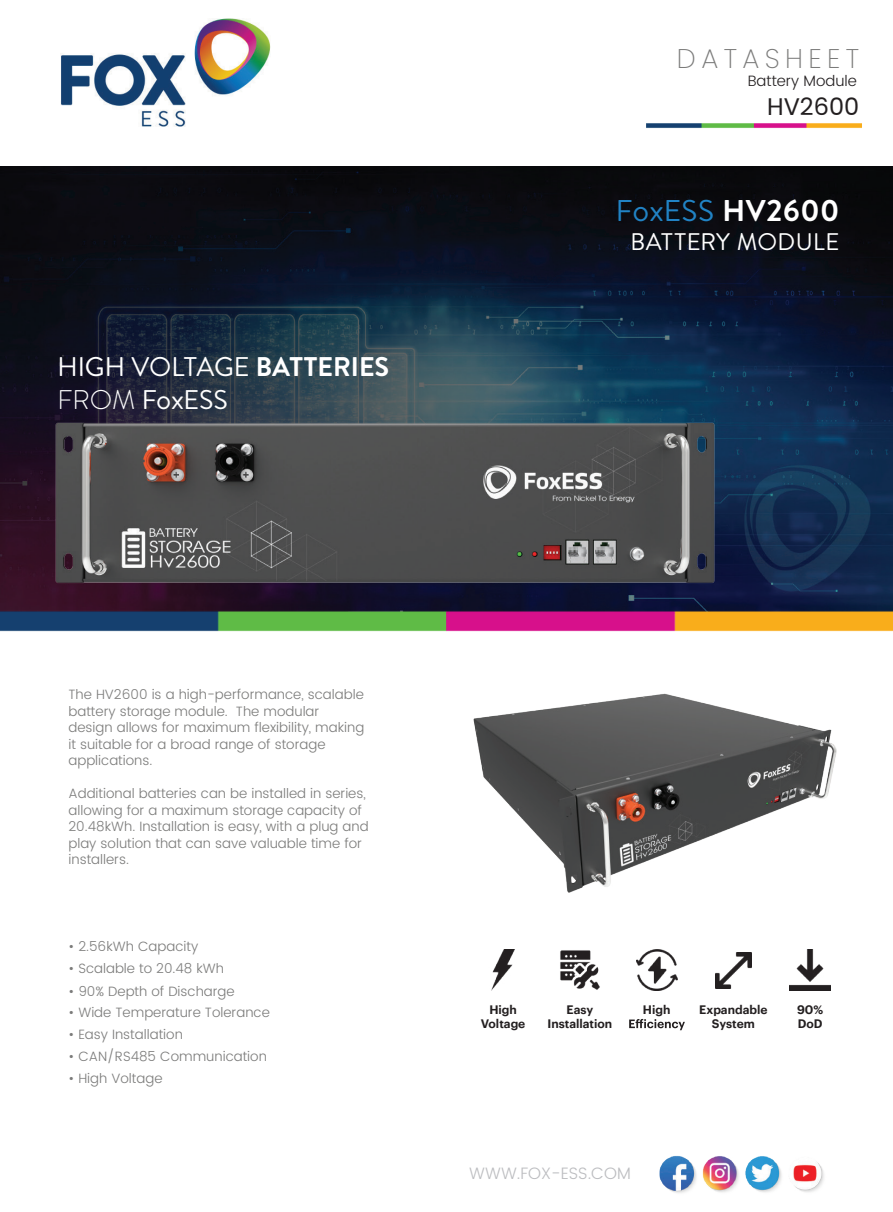
<style>
.page{position:relative;width:893px;height:1212px;background:#fff}
.page>*{position:absolute;margin:0;border:0;box-sizing:border-box;transform-origin:0 0}
.t1{font:30px "Brandon Text";letter-spacing:.005em;color:#2183c5}
.t2{font:27px/32.4px "Brandon Text";letter-spacing:-.005em;color:#fff}
.t3{font:200 27px "Poppins";letter-spacing:.2em;color:#7b7b7a}
.t4{font:24px "Brandon Text";letter-spacing:.01em;color:#fff}
.t5{font:24px "Poppins";color:#231f20}
.t6{font:300 16.5px "Poppins";color:#bcbdc0}
.t7{font:300 15px "Poppins";color:#231f20}
.t8{font:300 13.5px/16.5px "Poppins";color:#7b7b7a}
.t9{font:600 12px/14.4px "Graphik";color:#231f20;text-align:center}
.s1{font-weight:700}
.s2{font-weight:300}
.s3{font-weight:700;color:#fff}
</style>
<div class="page">
<img style="left:473px;top:693px;width:364px;height:200px">
<img style="left:0;top:167px;width:893px;height:425px">
<img style="left:491px;top:950px;width:24px;height:41px">
<img style="left:790px;top:950px;width:41px;height:41px">
<img style="left:715px;top:952px;width:36px;height:36px">
<img style="left:560px;top:950px;width:40px;height:40px">
<img style="left:636px;top:950px;width:41px;height:41px">
<svg style="left:629px;top:1019px;width:56px;height:11px"></svg>
<img style="left:61px;top:19px;width:209px;height:107px">
<img style="left:0;top:592px;width:893px;height:40px">
<img style="left:659px;top:1155px;width:165px;height:38px">
<img style="left:646px;top:123px;width:216px;height:5px">
<img style="left:0;top:399px;width:795px;height:207px">
<h2 class="t2" style="left:57px;top:350px;width:333px">HIGH VOLTAGE <span class="s1">BATTERIES<br></span><span class="s2">FROM</span> FoxESS</h2>
<h2 class="t3" style="left:677px;top:43px;width:184px">DATASHEET</h2>
<p class="t7" style="left:748px;top:70px;width:111px">Battery Module</p>
<h3 class="t5" style="left:767px;top:93px;width:93px">HV2600</h3>
<h1 class="t1" style="left:616px;top:190px;width:225px">FoxESS <span class="s3">HV2600</span></h1>
<h3 class="t4" style="left:631px;top:225px;width:210px">BATTERY MODULE</h3>
<p class="t8" style="left:68px;top:687px;width:297px">The HV2600 is a high-performance, scalable battery storage module. The modular design allows for maximum flexibility, making it suitable for a broad range of storage applications.</p>
<p class="t8" style="left:68px;top:786px;width:302px">Additional batteries can be installed in series, allowing for a maximum storage capacity of 20.48kWh. Installation is easy, with a plug and play solution that can save valuable time for installers.</p>
<p class="t8" style="left:68px;top:938px;width:131px">• 2.56kWh Capacity</p>
<p class="t8" style="left:68px;top:960px;width:157px">• Scalable to 20.48 kWh</p>
<p class="t8" style="left:68px;top:983px;width:168px">• 90% Depth of Discharge</p>
<p class="t8" style="left:68px;top:1005px;width:203px">• Wide Temperature Tolerance</p>
<p class="t8" style="left:68px;top:1027px;width:116px">• Easy Installation</p>
<p class="t8" style="left:68px;top:1049px;width:200px">• CAN/RS485 Communication</p>
<p class="t8" style="left:68px;top:1071px;width:96px">• High Voltage</p>
<p class="t9" style="left:481px;top:1001px;width:46px">High<br>Voltage</p>
<p class="t9" style="left:547px;top:1001px;width:66px">Easy<br>Installation</p>
<p class="t9" style="left:643px;top:1001px;width:29px">High</p>
<p class="t9" style="left:699px;top:1001px;width:70px">Expandable<br>System</p>
<p class="t9" style="left:797px;top:1001px;width:28px;text-align:left">90%<br>DoD</p>
<p class="t6" style="left:469px;top:1161px;width:163px">WWW.FOX-ESS.COM</p>
</div>
